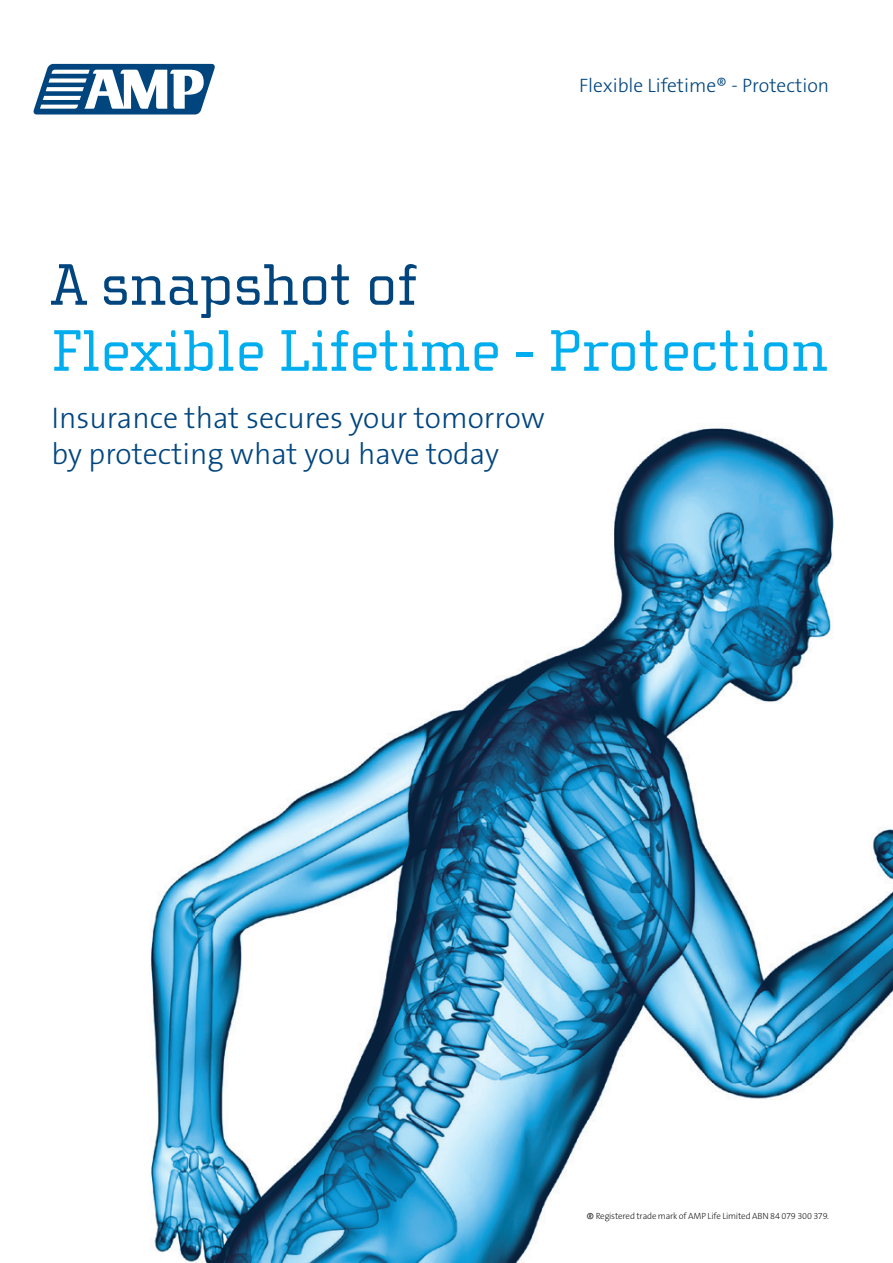
<style>
.page{position:relative;width:893px;height:1263px;background:#fff}
.page>*{position:absolute;margin:0;border:0;box-sizing:border-box;transform-origin:0 0}
.t1{font:60px "Cholla Slab";color:#00aeef}
.t2{font:60px "Cholla Slab";color:#01457f}
.t3{font:300 30px/36px "The Sans B3";color:#01457f}
.t4{font:300 19.5px "The Sans B3";color:#01457f}
.t5{font:300 9px "The Sans B3";letter-spacing:-.02em;color:#231f20}
.s1{font-size:15px}
</style>
<div class="page">
<img style="left:150px;top:426px;width:743px;height:837px">
<svg style="left:33px;top:63px;width:182px;height:52px"></svg>
<p class="t4" style="left:579px;top:78px;width:252px">Flexible Lifetime® - Protection</p>
<h1 class="t2" style="left:51px;top:264px;width:367px">A snapshot of</h1>
<h1 class="t1" style="left:51px;top:330px;width:778px">Flexible Lifetime - Protection</h1>
<p class="t3" style="left:51px;top:403px;width:495px">Insurance that secures your tomorrow by protecting what you have today</p>
<p class="t5" style="left:586px;top:1213px;width:245px"><span class="s1">®</span> Registered trade mark of AMP Life Limited ABN 84 079 300 379.</p>
</div>
